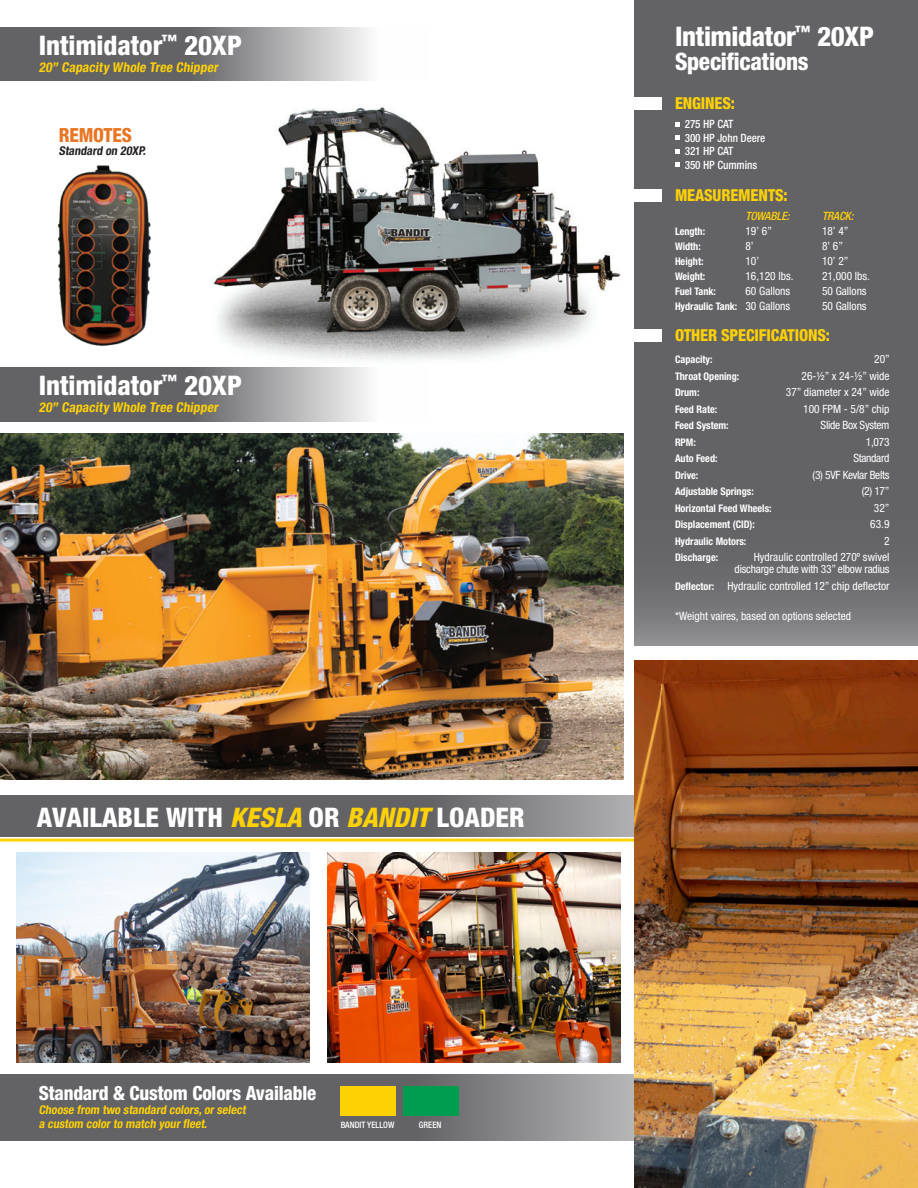
<style>
.page{position:relative;width:918px;height:1188px;background:#fff}
.page>*{position:absolute;margin:0;border:0;box-sizing:border-box;transform-origin:0 0}
.t1{font:800 condensed 27px "Helvetica Neue LT Std";letter-spacing:-.005em;color:#fff}
.t2{font:800 condensed 24px "Helvetica Neue LT Std";letter-spacing:-.01em;color:#fff}
.t3{font:800 condensed 19.5px "Helvetica Neue LT Std";letter-spacing:-.01em;color:#fff}
.t4{font:800 condensed 19.5px "Helvetica Neue LT Std";letter-spacing:-.01em;color:#e87624}
.t5{font:800 condensed 16.5px "Helvetica Neue LT Std";letter-spacing:-.01em;color:#fed105}
.t6{font:700 condensed 13.5px "Helvetica Neue LT Std";color:#fed105}
.t7{font:700 condensed 12.15px/13.8px "Helvetica Neue LT Std";color:#fed105}
.t8{font:700 condensed 12.15px "Helvetica Neue LT Std";color:#231f20}
.t9{font:condensed 11.4px "Helvetica Neue LT Std";color:#fff}
.t10{font:500 condensed 11.4px "Helvetica Neue LT Std";color:#fff;scale:.96 1}
.t11{font:condensed 11.4px "Helvetica Neue LT Std";letter-spacing:-.025em;color:#fff}
.t12{font:condensed 11.4px "Helvetica Neue LT Std";letter-spacing:-.02em;color:#fff}
.t13{font:italic 500 condensed 11.4px "Helvetica Neue LT Std";letter-spacing:-.01em;color:#fed105}
.t14{font:700 condensed 10.5px "Helvetica Neue LT Std";color:#fff}
.t15{font:500 condensed 8.85px "Helvetica Neue LT Std";color:#fff}
.s1{font-style:italic;color:#fed105}
.s2{font-weight:400;font-size:11.4px}
.s3{font-weight:700;font-size:10.5px}
</style>
<div class="page">
<div style="left:634px;top:0;width:284px;height:646px;background:#636366"></div>
<svg style="left:675px;top:122px;width:5px;height:5px"></svg>
<svg style="left:675px;top:136px;width:5px;height:4px"></svg>
<svg style="left:675px;top:149px;width:5px;height:5px"></svg>
<svg style="left:675px;top:163px;width:5px;height:4px"></svg>
<div style="left:621px;top:97px;width:41px;height:12px;background:#fff"></div>
<img style="left:0;top:433px;width:623px;height:347px">
<svg style="left:0;top:1074px;width:634px;height:67px;background:#727274"></svg>
<svg style="left:0;top:27px;width:368px;height:54px;background:#858587"></svg>
<img style="left:213px;top:107px;width:408px;height:254px">
<div style="left:621px;top:189px;width:41px;height:12px;background:#fff"></div>
<div style="left:621px;top:329px;width:41px;height:13px;background:#fff"></div>
<svg style="left:0;top:367px;width:368px;height:54px;background:#858587"></svg>
<img style="left:58px;top:165px;width:93px;height:182px">
<img style="left:16px;top:853px;width:294px;height:210px">
<img style="left:327px;top:853px;width:293px;height:210px">
<svg style="left:0;top:795px;width:634px;height:42px;background:#6f6f72"></svg>
<hr style="left:0;top:839px;width:634px;height:3px;background:#fed105">
<img style="left:634px;top:661px;width:284px;height:527px">
<div style="left:340px;top:1086px;width:55px;height:29px;background:#fed105"></div>
<div style="left:404px;top:1086px;width:55px;height:29px;background:#009c50"></div>
<p class="t1" style="left:39px;top:29px;width:205px">Intimidator<sup>™</sup> 20XP</p>
<p class="t6" style="left:39px;top:59px;width:183px">20” Capacity Whole Tree Chipper</p>
<p class="t4" style="left:59px;top:123px;width:75px">REMOTES</p>
<p class="t8" style="left:59px;top:144px;width:91px">Standard on 20XP.</p>
<p class="t1" style="left:39px;top:369px;width:205px">Intimidator<sup>™</sup> 20XP</p>
<p class="t6" style="left:39px;top:399px;width:183px">20” Capacity Whole Tree Chipper</p>
<p class="t1" style="left:37px;top:800px;width:489px">AVAILABLE WITH <span class="s1">KESLA</span> OR <span class="s1">BANDIT</span> LOADER</p>
<p class="t3" style="left:39px;top:1081px;width:279px">Standard &amp; Custom Colors Available</p>
<p class="t7" style="left:39px;top:1103px;width:210px">Choose from two standard colors,or select a custom color to match your fleet.</p>
<p class="t15" style="left:341px;top:1120px;width:55px">BANDIT YELLOW</p>
<p class="t15" style="left:419px;top:1120px;width:24px">GREEN</p>
<p class="t1" style="left:675px;top:20px;width:201px">Intimidator<sup>™</sup> 20XP</p>
<p class="t2" style="left:675px;top:47px;width:135px">Specifications</p>
<p class="t5" style="left:675px;top:93px;width:61px">ENGINES:</p>
<p class="t10" style="left:685px;top:117px;width:52px">275 HP CAT</p>
<p class="t10" style="left:685px;top:131px;width:86px">300 HP John Deere</p>
<p class="t10" style="left:685px;top:144px;width:52px">321 HP CAT</p>
<p class="t10" style="left:685px;top:158px;width:77px">350 HP Cummins</p>
<p class="t5" style="left:675px;top:185px;width:114px">MEASUREMENTS:</p>
<p class="t13" style="left:745px;top:209px;width:46px">TOWABLE:</p>
<p class="t13" style="left:822px;top:209px;width:33px">TRACK:</p>
<p class="t14" style="left:675px;top:225px;width:32px">Length:</p>
<p class="t9" style="left:746px;top:225px;width:28px">19’ 6”</p>
<p class="t9" style="left:822px;top:225px;width:28px">18’ 4”</p>
<p class="t14" style="left:675px;top:240px;width:27px">Width:</p>
<p class="t9" style="left:746px;top:240px;width:10px">8’</p>
<p class="t9" style="left:822px;top:240px;width:23px">8’ 6”</p>
<p class="t14" style="left:675px;top:255px;width:30px">Height:</p>
<p class="t9" style="left:746px;top:255px;width:15px">10’</p>
<p class="t9" style="left:822px;top:255px;width:28px">10’ 2”</p>
<p class="t14" style="left:675px;top:270px;width:32px">Weight:</p>
<p class="t9" style="left:746px;top:270px;width:49px">16,120 lbs.</p>
<p class="t9" style="left:822px;top:270px;width:49px">21,000 lbs.</p>
<p class="t14" style="left:675px;top:285px;width:43px">Fuel Tank:</p>
<p class="t9" style="left:746px;top:285px;width:46px">60 Gallons</p>
<p class="t9" style="left:822px;top:285px;width:46px">50 Gallons</p>
<p class="t14" style="left:675px;top:300px;width:117px">Hydraulic Tank: <span class="s2">30 Gallons</span></p>
<p class="t9" style="left:822px;top:300px;width:46px">50 Gallons</p>
<p class="t5" style="left:675px;top:325px;width:157px">OTHER SPECIFICATIONS:</p>
<p class="t14" style="left:675px;top:353px;width:39px">Capacity:</p>
<p class="t9" style="left:874px;top:353px;width:17px">20”</p>
<p class="t14" style="left:675px;top:370px;width:66px">Throat Opening:</p>
<p class="t9" style="left:802px;top:369px;width:89px">26-½” x 24-½” wide</p>
<p class="t14" style="left:675px;top:386px;width:26px">Drum:</p>
<p class="t9" style="left:786px;top:386px;width:105px">37” diameter x 24” wide</p>
<p class="t14" style="left:675px;top:403px;width:44px">Feed Rate:</p>
<p class="t9" style="left:803px;top:402px;width:88px">100 FPM - 5/8” chip</p>
<p class="t14" style="left:675px;top:419px;width:55px">Feed System:</p>
<p class="t11" style="left:821px;top:419px;width:70px">Slide Box System</p>
<p class="t14" style="left:675px;top:436px;width:22px">RPM:</p>
<p class="t9" style="left:866px;top:435px;width:25px">1,073</p>
<p class="t14" style="left:675px;top:452px;width:44px">Auto Feed:</p>
<p class="t11" style="left:853px;top:452px;width:38px">Standard</p>
<p class="t14" style="left:675px;top:469px;width:25px">Drive:</p>
<p class="t11" style="left:813px;top:468px;width:78px">(3) 5VF Kevlar Belts</p>
<p class="t14" style="left:675px;top:485px;width:80px">Adjustable Springs:</p>
<p class="t9" style="left:862px;top:485px;width:29px">(2) 17”</p>
<p class="t14" style="left:675px;top:502px;width:98px">Horizontal Feed Wheels:</p>
<p class="t9" style="left:874px;top:501px;width:17px">32”</p>
<p class="t14" style="left:675px;top:518px;width:82px">Displacement (CID):</p>
<p class="t9" style="left:870px;top:518px;width:21px">63.9</p>
<p class="t14" style="left:675px;top:535px;width:73px">Hydraulic Motors:</p>
<p class="t9" style="left:884px;top:534px;width:7px">2</p>
<p class="t14" style="left:675px;top:551px;width:45px">Discharge:</p>
<p class="t9" style="left:754px;top:551px;width:137px">Hydraulic controlled 270º swivel</p>
<p class="t12" style="left:735px;top:563px;width:156px">discharge chute with 33” elbow radius</p>
<p class="t9" style="left:675px;top:579px;width:216px"><span class="s3">Deflector:</span> Hydraulic controlled 12” chip deflector</p>
<p class="t9" style="left:675px;top:609px;width:178px">*Weight vaires, based on options selected</p>
</div>
